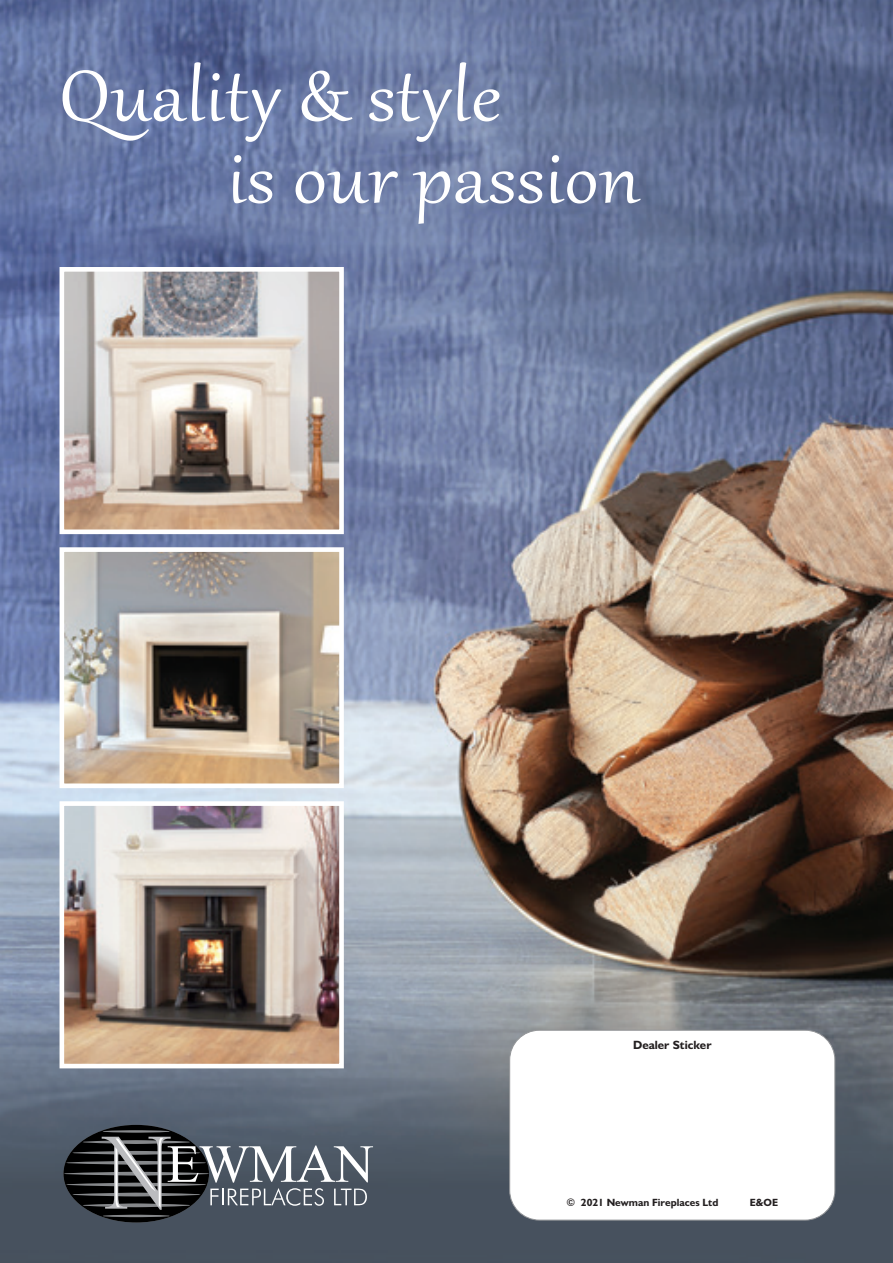
<style>
.page{position:relative;width:893px;height:1263px;background:#fff}
.page>*{position:absolute;margin:0;border:0;box-sizing:border-box;transform-origin:0 0}
.t1{font:87.6px "Gabriola";letter-spacing:.01em;color:#fff;scale:1.09 1}
.t2{font:700 12px "Humanist 521 BT";color:#231f20}
.t3{font:700 10.5px "Humanist 521 BT";color:#231f20}
</style>
<div class="page">
<img style="left:0;top:0;width:893px;height:1263px">
<svg style="left:63px;top:1125px;width:310px;height:97px;background:#535961"></svg>
<img style="left:66px;top:807px;width:272px;height:255px">
<div style="left:60px;top:801px;width:284px;height:267px;border:5px solid #fff"></div>
<img style="left:66px;top:553px;width:272px;height:229px">
<div style="left:60px;top:547px;width:284px;height:241px;border:5px solid #fff"></div>
<img style="left:66px;top:273px;width:272px;height:255px">
<div style="left:60px;top:267px;width:284px;height:267px;border:5px solid #fff"></div>
<div style="left:510px;top:1030px;width:325px;height:190px;background:#fff;border-radius:30px"></div>
<div style="left:509px;top:1030px;width:326px;height:190px;border:1px solid #939598;border-radius:30px"></div>
<p class="t1" style="left:60px;top:39px;width:406px">Quality &amp; style</p>
<p class="t1" style="left:228px;top:121px;width:380px">is our passion</p>
<p class="t2" style="left:633px;top:1038px;width:80px">Dealer Sticker</p>
<p class="t3" style="left:566px;top:1196px;width:153px">© 2021 Newman Fireplaces Ltd</p>
<p class="t3" style="left:750px;top:1196px;width:30px">E&amp;OE</p>
</div>
